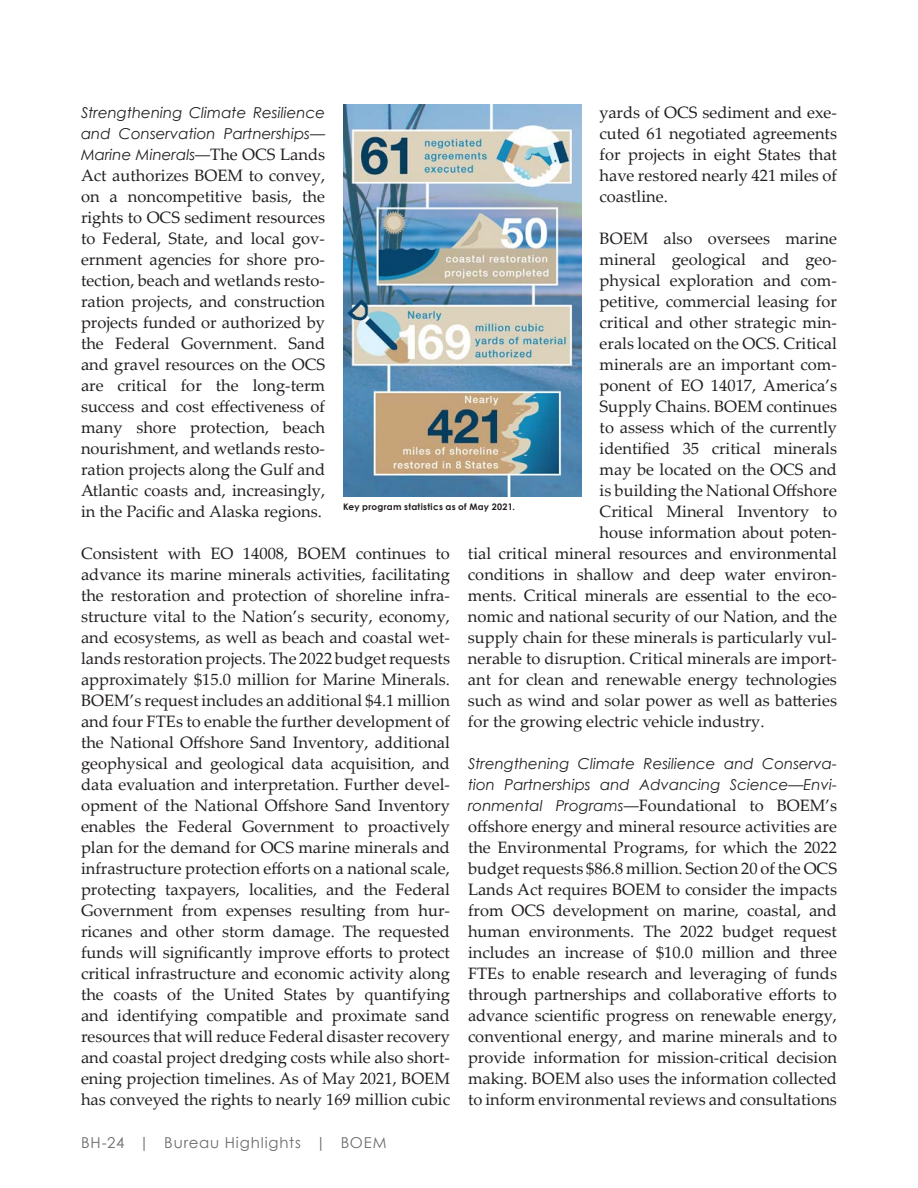
<style>
.page{position:relative;width:918px;height:1188px;background:#fff}
.page>*{position:absolute;margin:0;border:0;box-sizing:border-box;transform-origin:0 0}
.t1{font:16.5px/21px "Palatino Linotype";color:#231f20;text-align:justify}
.t2{font:italic 15px/21px "Century Gothic";color:#231f20;text-align:justify}
.t3{font:15px "Century Gothic";letter-spacing:.055em;color:#6c6d70}
.t4{font:700 9px "Century Gothic";letter-spacing:.035em;color:#231f20}
.s1{font-family:"Century Gothic";font-style:italic;font-size:15px}
.s2{font-family:"Palatino Linotype";font-style:normal;font-size:16.5px}
</style>
<div class="page">
<img style="left:343px;top:105px;width:239px;height:392px">
<p class="t1" style="left:600px;top:101px;width:239px">yards of OCS sediment and exe&shy;cuted 61 negotiated agreements for projects in eight States that have restored nearly 421 miles of coastline.</p>
<p class="t1" style="left:600px;top:227px;width:239px">BOEM also oversees marine</p>
<p class="t1" style="left:600px;top:248px;width:239px">mineral geological and geo-</p>
<p class="t1" style="left:600px;top:269px;width:239px">physical exploration and com-</p>
<p class="t1" style="left:600px;top:290px;width:239px">petitive, commercial leasing for</p>
<p class="t1" style="left:600px;top:311px;width:239px">critical and other strategic min-</p>
<p class="t1" style="left:600px;top:332px;width:239px">erals located on the OCS. Critical</p>
<p class="t1" style="left:600px;top:353px;width:239px">minerals are an important com-</p>
<p class="t1" style="left:600px;top:374px;width:239px">ponent of EO 14017, America’s</p>
<p class="t1" style="left:600px;top:395px;width:239px">Supply Chains. BOEM continues</p>
<p class="t1" style="left:600px;top:416px;width:239px">to assess which of the currently</p>
<p class="t1" style="left:600px;top:437px;width:239px">identified 35 critical minerals</p>
<p class="t1" style="left:600px;top:458px;width:239px">may be located on the OCS and</p>
<p class="t1" style="left:600px;top:479px;width:239px">is building the National Offshore</p>
<p class="t1" style="left:600px;top:500px;width:239px">Critical Mineral Inventory to</p>
<p class="t1" style="left:600px;top:521px;width:239px">house information about poten-</p>
<p class="t1" style="left:468px;top:542px;width:371px">tial critical mineral resources and environmental</p>
<p class="t1" style="left:468px;top:563px;width:371px">conditions in shallow and deep water environ-</p>
<p class="t1" style="left:468px;top:584px;width:371px">ments. Critical minerals are essential to the eco-</p>
<p class="t1" style="left:468px;top:605px;width:371px">nomic and national security of our Nation, and the</p>
<p class="t1" style="left:468px;top:626px;width:371px">supply chain for these minerals is particularly vul-</p>
<p class="t1" style="left:468px;top:647px;width:371px">nerable to disruption. Critical minerals are import-</p>
<p class="t1" style="left:468px;top:668px;width:370px">ant for clean and renewable energy technologies</p>
<p class="t1" style="left:468px;top:689px;width:371px">such as wind and solar power as well as batteries</p>
<p class="t1" style="left:468px;top:710px;width:298px">for the growing electric vehicle industry.</p>
<p class="t2" style="left:468px;top:753px;width:370px">Strengthening Climate Resilience and Conserva&shy;tion Partnerships and Advancing Science—Envi-</p>
<p class="t1" style="left:468px;top:794px;width:371px"><span class="s1">ronmental Programs—</span>Foundational to BOEM’s offshore energy and mineral resource activities are the Environmental Programs, for which the 2022 budget requests $86.8 million. Section 20 of the OCS Lands Act requires BOEM to consider the impacts from OCS development on marine, coastal, and human environments. The 2022 budget request includes an increase of $10.0 million and three FTEs to enable research and leveraging of funds through partnerships and collaborative efforts to advance scientific progress on renewable energy, conventional energy, and marine minerals and to provide information for mission-critical decision making. BOEM also uses the information collected to inform environmental reviews and consultations</p>
<p class="t2" style="left:81px;top:102px;width:246px">Strengthening Climate Resilience and Conservation Partnerships— Marine Minerals—<span class="s2">The OCS Lands</span></p>
<p class="t1" style="left:81px;top:164px;width:246px">Act authorizes BOEM to convey, on a noncompetitive basis, the rights to OCS sediment resources to Federal, State, and local gov&shy;ernment agencies for shore pro&shy;tection, beach and wetlands resto&shy;ration projects, and construction projects funded or authorized by the Federal Government. Sand and gravel resources on the OCS are critical for the long-term success and cost effectiveness of many shore protection, beach nourishment, and wetlands resto&shy;ration projects along the Gulf and Atlantic coasts and, increasingly, in the Pacific and Alaska regions.</p>
<p class="t4" style="left:343px;top:499px;width:174px">Key program statistics as of May 2021.</p>
<p class="t1" style="left:81px;top:542px;width:371px">Consistent with EO 14008, BOEM continues to advance its marine minerals activities, facilitating the restoration and protection of shoreline infra&shy;structure vital to the Nation’s security, economy, and ecosystems, as well as beach and coastal wet&shy;lands restoration projects. The 2022 budget requests approximately $15.0 million for Marine Minerals.<br>BOEM’s request includes an additional $4.1 million and four FTEs to enable the further development of the National Offshore Sand Inventory, additional geophysical and geological data acquisition, and data evaluation and interpretation. Further devel&shy;opment of the National Offshore Sand Inventory enables the Federal Government to proactively plan for the demand for OCS marine minerals and infrastructure protection efforts on a national scale, protecting taxpayers, localities, and the Federal Government from expenses resulting from hur&shy;ricanes and other storm damage. The requested funds will significantly improve efforts to protect critical infrastructure and economic activity along the coasts of the United States by quantifying and identifying compatible and proximate sand resources that will reduce Federal disaster recovery and coastal project dredging costs while also short&shy;ening projection timelines. As of May 2021, BOEM has conveyed the rights to nearly 169 million cubic</p>
<p class="t3" style="left:81px;top:1132px;width:307px">BH-24 | Bureau Highlights | BOEM</p>
</div>
